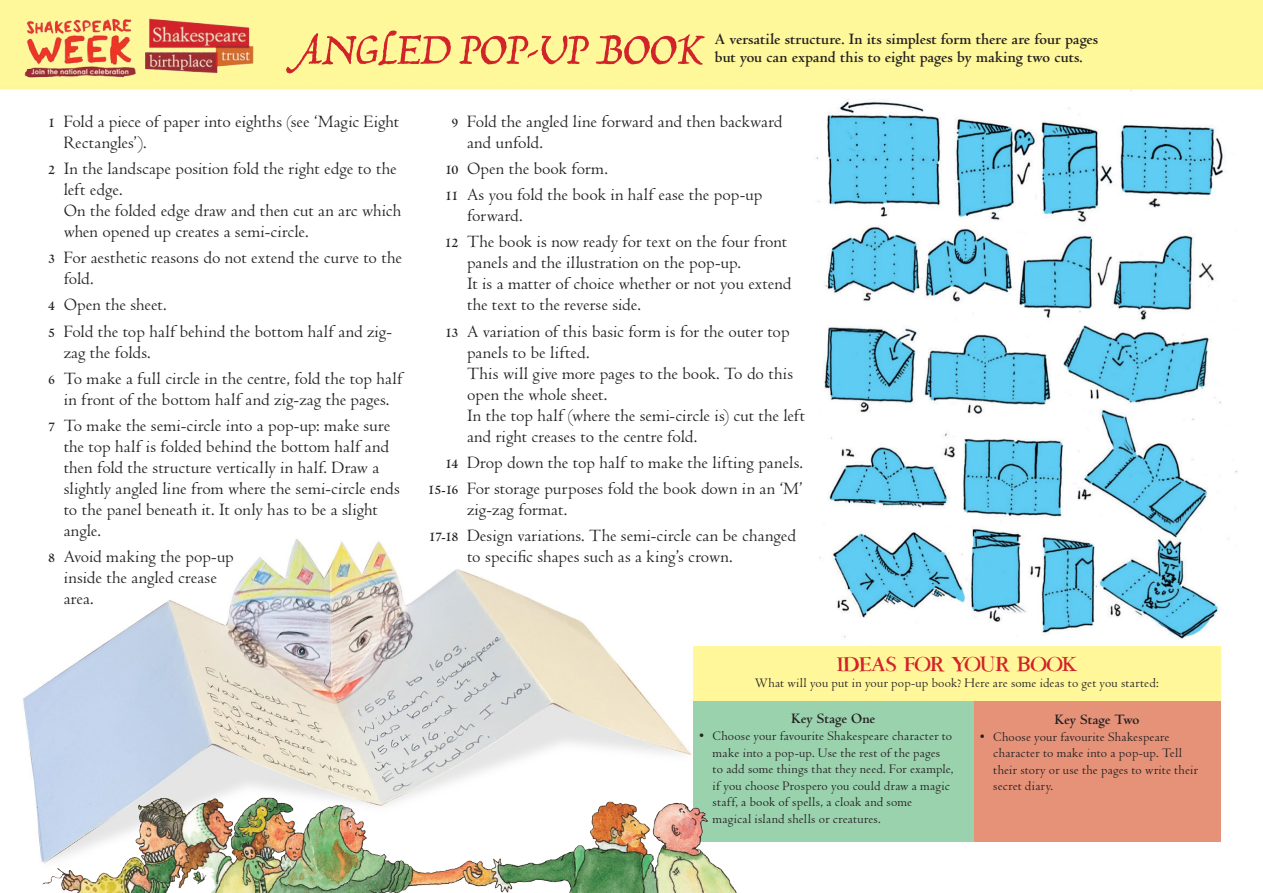
<style>
.page{position:relative;width:1263px;height:893px;background:#fff}
.page>*{position:absolute;margin:0;border:0;box-sizing:border-box;transform-origin:0 0}
.Big_Header{font:79.5px "Ludovico Woodcut";letter-spacing:.005em;color:#d1232a}
.Ideas_Subhead{font:24px "Bob Graham";letter-spacing:-.025em;color:#d1232a}
.Body_Unlisted_List{font:18px/21px "Centaur";color:#231f20}
.Intro{font:700 16.5px/18px "Centaur";color:#231f20}
.Box_Sub-head{font:700 15px "Centaur";color:#231f20}
.Box_Text{font:13.5px/16.5px "Centaur";letter-spacing:.015em;color:#231f20}
.s1{font-weight:700;font-size:13.5px}
</style>
<div class="page">
<img style="left:0;top:0;width:1263px;height:893px">
<img style="left:14px;top:11px;width:248px;height:74px">
<div style="left:693px;top:646px;width:527px;height:56px;background:#fff79a"></div>
<div style="left:693px;top:702px;width:281px;height:140px;background:#9ad2ae"></div>
<div style="left:974px;top:702px;width:246px;height:140px;background:#e59279"></div>
<p class="Big_Header" style="left:298px;top:-10px;width:406px">ANGLED POP-UP BOOK</p>
<p class="Intro" style="left:715px;top:31px;width:385px">A versatile structure. In its simplest form there are four pages but you can expand this to eight pages by making two cuts.</p>
<p class="Body_Unlisted_List" style="left:64px;top:111px;width:337px;text-indent:-16px"><span class="s1">1</span> Fold a piece of paper into eighths (see ‘Magic Eight<br>Rectangles’).</p>
<p class="Body_Unlisted_List" style="left:64px;top:158px;width:339px;text-indent:-16px"><span class="s1">2</span> In the landscape position fold the right edge to the left edge.<br>On the folded edge draw and then cut an arc which when opened up creates a semi-circle.</p>
<p class="Body_Unlisted_List" style="left:64px;top:248px;width:340px;text-indent:-16px"><span class="s1">3</span> For aesthetic reasons do not extend the curve to the fold.</p>
<p class="Body_Unlisted_List" style="left:48px;top:295px;width:120px"><span class="s1">4</span> Open the sheet.</p>
<p class="Body_Unlisted_List" style="left:64px;top:321px;width:330px;text-indent:-16px"><span class="s1">5</span> Fold the top half behind the bottom half and zig&shy;zag the folds.</p>
<p class="Body_Unlisted_List" style="left:48px;top:368px;width:356px;text-align:center"><span class="s1">6</span> To make a full circle in the centre, fold the top half in front of the bottom half and zig-zag the pages.</p>
<p class="Body_Unlisted_List" style="left:64px;top:416px;width:338px;text-indent:-16px"><span class="s1">7</span> To make the semi-circle into a pop-up: make sure the top half is folded behind the bottom half and then fold the structure vertically in half. Draw a slightly angled line from where the semi-circle ends to the panel beneath it. It only has to be a slight angle.</p>
<p class="Body_Unlisted_List" style="left:64px;top:547px;width:172px;text-indent:-16px"><span class="s1">8</span> Avoid making the pop-up inside the angled crease area.</p>
<p class="Body_Unlisted_List" style="left:467px;top:111px;width:317px;text-indent:-16px"><span class="s1">9</span> Fold the angled line forward and then backward and unfold.</p>
<p class="Body_Unlisted_List" style="left:445px;top:158px;width:164px"><span class="s1">10</span> Open the book form.</p>
<p class="Body_Unlisted_List" style="left:467px;top:185px;width:297px;text-indent:-22px"><span class="s1">11</span> As you fold the book in half ease the pop-up forward.</p>
<p class="Body_Unlisted_List" style="left:467px;top:232px;width:326px;text-indent:-22px"><span class="s1">12</span> The book is now ready for text on the four front panels and the illustration on the pop-up.<br>It is a matter of choice whether or not you extend the text to the reverse side.</p>
<p class="Body_Unlisted_List" style="left:467px;top:321px;width:339px;text-indent:-22px"><span class="s1">13</span> A variation of this basic form is for the outer top panels to be lifted.<br>This will give more pages to the book. To do this open the whole sheet.<br>In the top half (where the semi-circle is) cut the left and right creases to the centre fold.</p>
<p class="Body_Unlisted_List" style="left:445px;top:452px;width:359px"><span class="s1">14</span> Drop down the top half to make the lifting panels.</p>
<p class="Body_Unlisted_List" style="left:467px;top:479px;width:337px;text-indent:-39px"><span class="s1">15-16</span> For storage purposes fold the book down in an ‘M’ zig-zag format.</p>
<p class="Body_Unlisted_List" style="left:467px;top:526px;width:331px;text-indent:-38px"><span class="s1">17-18</span> Design variations. The semi-circle can be changed to specific shapes such as a king’s crown.</p>
<p class="Ideas_Subhead" style="left:837px;top:649px;width:241px">IDEAS FOR YOUR BOOK</p>
<p class="Box_Text" style="left:755px;top:675px;width:406px">What will you put in your pop-up book? Here are some ideas to get you started:</p>
<p class="Box_Sub-head" style="left:791px;top:710px;width:85px">Key Stage One</p>
<p class="Box_Text" style="left:713px;top:728px;width:242px;text-indent:-14px">• Choose your favourite Shakespeare character to make into a pop-up. Use the rest of the pages to add some things that they need. For example, if you choose Prospero you could draw a magic staff, a book of spells, a cloak and some magical island shells or creatures.</p>
<p class="Box_Sub-head" style="left:1055px;top:711px;width:86px">Key Stage Two</p>
<p class="Box_Text" style="left:993px;top:729px;width:206px;text-indent:-14px">• Choose your favourite Shakespeare character to make into a pop-up. Tell their story or use the pages to write their secret diary.</p>
</div>
